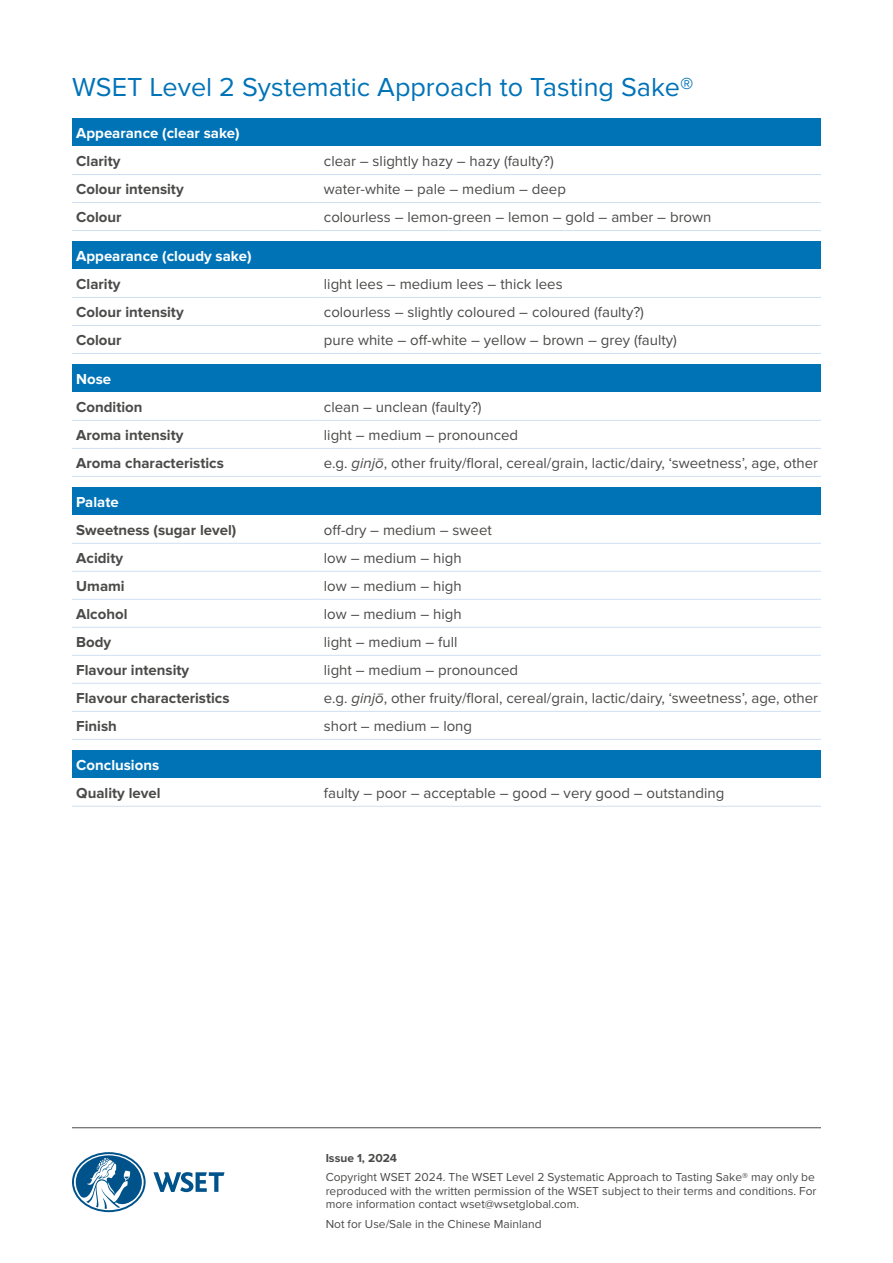
<style>
.page{position:relative;width:893px;height:1263px;background:#fff}
.page>*{position:absolute;margin:0;border:0;box-sizing:border-box;transform-origin:0 0}
.t1{font:27px "Proxima Nova";color:#0073b7}
.t2{font:15px "Proxima Nova";color:#4a4a49}
.t3{font:700 15px "Proxima Nova";color:#4a4a49}
.t4{font:700 15px "Proxima Nova";color:#fff}
.t5{font:12px/13.5px "Proxima Nova";color:#4a4a49}
.t6{font:700 12px "Proxima Nova";color:#4a4a49}
.s1{font-style:italic}
</style>
<div class="page">
<hr style="left:72px;top:1127px;width:749px;height:1px;background:#4a4a49">
<svg style="left:153px;top:1172px;width:72px;height:20px"></svg>
<svg style="left:72px;top:1152px;width:74px;height:60px"></svg>
<div style="left:72px;top:118px;width:749px;height:28px;background:#0073b7"></div>
<div style="left:72px;top:241px;width:749px;height:28px;background:#0073b7"></div>
<div style="left:72px;top:364px;width:749px;height:28px;background:#0073b7"></div>
<div style="left:72px;top:487px;width:749px;height:28px;background:#0073b7"></div>
<div style="left:72px;top:750px;width:749px;height:28px;background:#0073b7"></div>
<hr style="left:72px;top:174px;width:248px;height:1px;background:#d1dff2">
<hr style="left:320px;top:174px;width:501px;height:1px;background:#d1dff2">
<hr style="left:72px;top:202px;width:248px;height:1px;background:#d1dff2">
<hr style="left:320px;top:202px;width:501px;height:1px;background:#d1dff2">
<hr style="left:72px;top:230px;width:248px;height:1px;background:#d1dff2">
<hr style="left:320px;top:230px;width:501px;height:1px;background:#d1dff2">
<hr style="left:72px;top:297px;width:248px;height:1px;background:#d1dff2">
<hr style="left:320px;top:297px;width:501px;height:1px;background:#d1dff2">
<hr style="left:72px;top:325px;width:248px;height:1px;background:#d1dff2">
<hr style="left:320px;top:325px;width:501px;height:1px;background:#d1dff2">
<hr style="left:72px;top:353px;width:248px;height:1px;background:#d1dff2">
<hr style="left:320px;top:353px;width:501px;height:1px;background:#d1dff2">
<hr style="left:72px;top:420px;width:248px;height:1px;background:#d1dff2">
<hr style="left:320px;top:420px;width:501px;height:1px;background:#d1dff2">
<hr style="left:72px;top:448px;width:248px;height:1px;background:#d1dff2">
<hr style="left:320px;top:448px;width:501px;height:1px;background:#d1dff2">
<hr style="left:72px;top:476px;width:248px;height:1px;background:#d1dff2">
<hr style="left:320px;top:476px;width:501px;height:1px;background:#d1dff2">
<hr style="left:72px;top:543px;width:248px;height:1px;background:#d1dff2">
<hr style="left:320px;top:543px;width:501px;height:1px;background:#d1dff2">
<hr style="left:72px;top:571px;width:248px;height:1px;background:#d1dff2">
<hr style="left:320px;top:571px;width:501px;height:1px;background:#d1dff2">
<hr style="left:72px;top:599px;width:248px;height:1px;background:#d1dff2">
<hr style="left:320px;top:599px;width:501px;height:1px;background:#d1dff2">
<hr style="left:72px;top:627px;width:248px;height:1px;background:#d1dff2">
<hr style="left:320px;top:627px;width:501px;height:1px;background:#d1dff2">
<hr style="left:72px;top:655px;width:248px;height:1px;background:#d1dff2">
<hr style="left:320px;top:655px;width:501px;height:1px;background:#d1dff2">
<hr style="left:72px;top:683px;width:248px;height:1px;background:#d1dff2">
<hr style="left:320px;top:683px;width:501px;height:1px;background:#d1dff2">
<hr style="left:72px;top:711px;width:248px;height:1px;background:#d1dff2">
<hr style="left:320px;top:711px;width:501px;height:1px;background:#d1dff2">
<hr style="left:72px;top:739px;width:248px;height:1px;background:#d1dff2">
<hr style="left:320px;top:739px;width:501px;height:1px;background:#d1dff2">
<hr style="left:72px;top:806px;width:248px;height:1px;background:#d1dff2">
<hr style="left:320px;top:806px;width:501px;height:1px;background:#d1dff2">
<h1 class="t1" style="left:72px;top:72px;width:623px">WSET Level 2 Systematic Approach to Tasting Sake®</h1>
<p class="t4" style="left:76px;top:124px;width:165px">Appearance (clear sake)</p>
<p class="t3" style="left:76px;top:152px;width:46px">Clarity</p>
<p class="t2" style="left:324px;top:152px;width:231px">clear – slightly hazy – hazy (faulty?)</p>
<p class="t3" style="left:76px;top:180px;width:109px">Colour intensity</p>
<p class="t2" style="left:324px;top:180px;width:243px">water-white – pale – medium – deep</p>
<p class="t3" style="left:76px;top:208px;width:47px">Colour</p>
<p class="t2" style="left:324px;top:208px;width:389px">colourless – lemon-green – lemon – gold – amber – brown</p>
<p class="t4" style="left:76px;top:247px;width:177px">Appearance (cloudy sake)</p>
<p class="t3" style="left:76px;top:275px;width:46px">Clarity</p>
<p class="t2" style="left:324px;top:275px;width:240px">light lees – medium lees – thick lees</p>
<p class="t3" style="left:76px;top:303px;width:109px">Colour intensity</p>
<p class="t2" style="left:324px;top:303px;width:322px">colourless – slightly coloured – coloured (faulty?)</p>
<p class="t3" style="left:76px;top:331px;width:47px">Colour</p>
<p class="t2" style="left:324px;top:331px;width:355px">pure white – off-white – yellow – brown – grey (faulty)</p>
<p class="t4" style="left:76px;top:370px;width:36px">Nose</p>
<p class="t3" style="left:76px;top:398px;width:68px">Condition</p>
<p class="t2" style="left:324px;top:398px;width:159px">clean – unclean (faulty?)</p>
<p class="t3" style="left:76px;top:426px;width:109px">Aroma intensity</p>
<p class="t2" style="left:324px;top:426px;width:196px">light – medium – pronounced</p>
<p class="t3" style="left:76px;top:454px;width:149px">Aroma characteristics</p>
<p class="t2" style="left:324px;top:454px;width:496px">e.g. <span class="s1">ginjō</span>, other fruity/floral, cereal/grain, lactic/dairy, ‘sweetness’, age, other</p>
<p class="t4" style="left:76px;top:493px;width:44px">Palate</p>
<p class="t3" style="left:76px;top:521px;width:162px">Sweetness (sugar level)</p>
<p class="t2" style="left:324px;top:521px;width:170px">off-dry – medium – sweet</p>
<p class="t3" style="left:76px;top:549px;width:48px">Acidity</p>
<p class="t2" style="left:324px;top:549px;width:139px">low – medium – high</p>
<p class="t3" style="left:76px;top:577px;width:50px">Umami</p>
<p class="t2" style="left:324px;top:577px;width:139px">low – medium – high</p>
<p class="t3" style="left:76px;top:605px;width:53px">Alcohol</p>
<p class="t2" style="left:324px;top:605px;width:139px">low – medium – high</p>
<p class="t3" style="left:76px;top:633px;width:37px">Body</p>
<p class="t2" style="left:324px;top:633px;width:135px">light – medium – full</p>
<p class="t3" style="left:76px;top:661px;width:114px">Flavour intensity</p>
<p class="t2" style="left:324px;top:661px;width:196px">light – medium – pronounced</p>
<p class="t3" style="left:76px;top:689px;width:155px">Flavour characteristics</p>
<p class="t2" style="left:324px;top:689px;width:496px">e.g. <span class="s1">ginjō</span>, other fruity/floral, cereal/grain, lactic/dairy, ‘sweetness’, age, other</p>
<p class="t3" style="left:76px;top:717px;width:42px">Finish</p>
<p class="t2" style="left:324px;top:717px;width:150px">short – medium – long</p>
<p class="t4" style="left:76px;top:756px;width:84px">Conclusions</p>
<p class="t3" style="left:76px;top:784px;width:86px">Quality level</p>
<p class="t2" style="left:324px;top:784px;width:402px">faulty – poor – acceptable – good – very good – outstanding</p>
<p class="t6" style="left:326px;top:1151px;width:73px">Issue 1, 2024</p>
<p class="t5" style="left:326px;top:1170px;width:492px">Copyright WSET 2024. The WSET Level 2 Systematic Approach to Tasting Sake® may only be reproduced with the written permission of the WSET subject to their terms and conditions. For more information contact wset@wsetglobal.com.</p>
<p class="t5" style="left:326px;top:1217px;width:218px">Not for Use/Sale in the Chinese Mainland</p>
</div>
